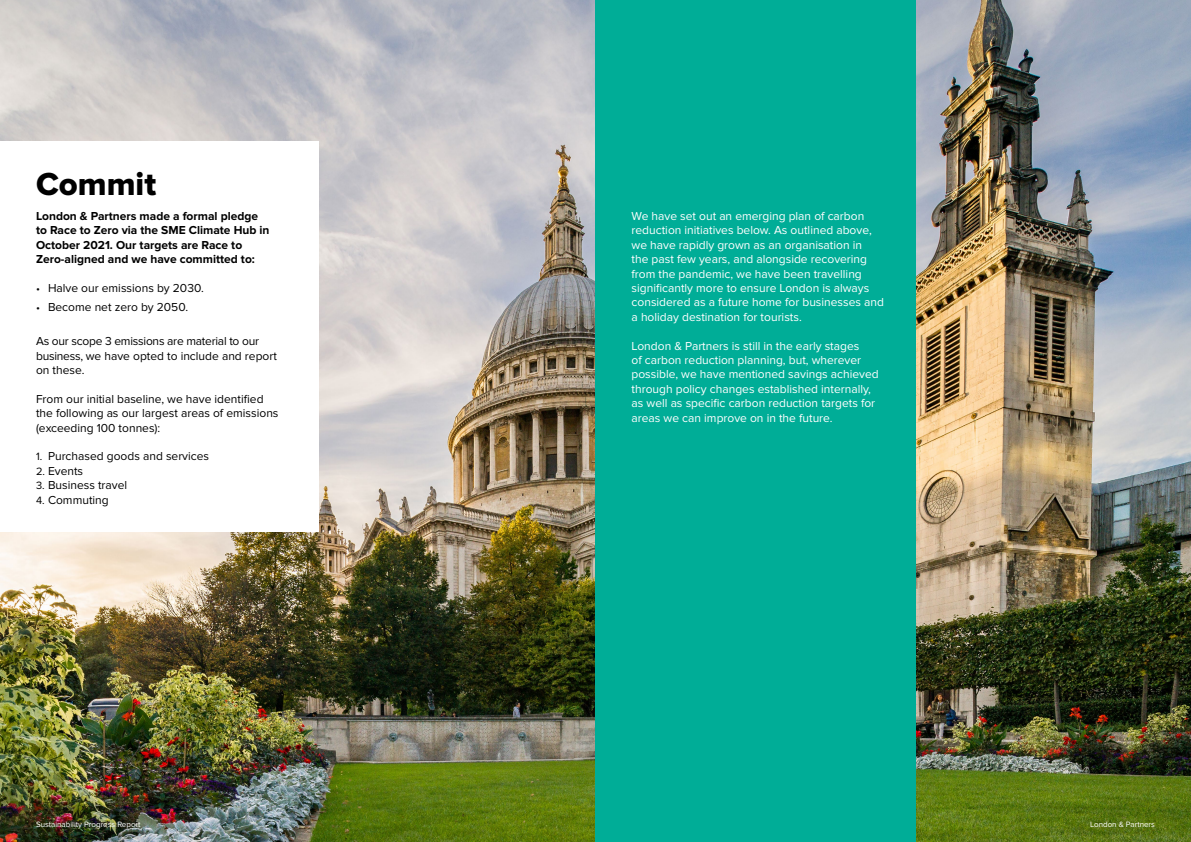
<style>
.page{position:relative;width:1191px;height:842px;background:#fff}
.page>*{position:absolute;margin:0;border:0;box-sizing:border-box;transform-origin:0 0}
.t1{font:33px "Proxima Nova Extrabld";color:#000}
.t2{font:12px/14.4px "Proxima Nova";color:#fff}
.t3{font:12px/14.4px "Proxima Nova";color:#000}
.t4{font:700 12px/14.4px "Proxima Nova";color:#000}
.t5{font:12px/14.4px "Proxima Nova";letter-spacing:-.02em;color:#000}
.t6{font:8px "Proxima Nova";color:#fff}
.s1{font-size:11px}
</style>
<div class="page">
<img style="left:0;top:0;width:1191px;height:842px">
<div style="left:595px;top:0;width:320px;height:842px;background:#00ad97"></div>
<div style="left:0;top:141px;width:318px;height:390px;background:#fff"></div>
<h1 class="t1" style="left:36px;top:165px;width:122px">Commit</h1>
<p class="t4" style="left:36px;top:209px;width:235px">London &amp; Partners made a formal pledge to Race to Zero via the SME Climate Hub in October 2021. Our targets are Race to Zero-aligned and we have committed to:</p>
<p class="t3" style="left:36px;top:281px;width:169px"><span class="s1">•</span> Halve our emissions by 2030.</p>
<p class="t3" style="left:36px;top:300px;width:154px"><span class="s1">•</span> Become net zero by 2050.</p>
<p class="t5" style="left:36px;top:334px;width:242px">As our scope 3 emissions are material to our business, we have opted to include and report on these.</p>
<p class="t3" style="left:36px;top:392px;width:244px">From our initial baseline, we have identified the following as our largest areas of emissions (exceeding 100 tonnes):</p>
<p class="t3" style="left:36px;top:449px;width:175px"><span class="s1">1.</span> Purchased goods and services</p>
<p class="t3" style="left:36px;top:464px;width:49px"><span class="s1">2.</span> Events</p>
<p class="t3" style="left:36px;top:478px;width:93px"><span class="s1">3.</span> Business travel</p>
<p class="t3" style="left:36px;top:492px;width:74px"><span class="s1">4.</span> Commuting</p>
<p class="t2" style="left:631px;top:209px;width:254px">We have set out an emerging plan of carbon reduction initiatives below. As outlined above, we have rapidly grown as an organisation in<br>the past few years, and alongside recovering from the pandemic, we have been travelling significantly more to ensure London is always considered as a future home for businesses and a holiday destination for tourists.</p>
<p class="t2" style="left:631px;top:338px;width:249px">London &amp; Partners is still in the early stages<br>of carbon reduction planning, but, wherever possible, we have mentioned savings achieved through policy changes established internally, as well as specific carbon reduction targets for areas we can improve on in the future.</p>
<p class="t6" style="left:36px;top:820px;width:106px">Sustainability Progress Report</p>
<p class="t6" style="left:1090px;top:820px;width:66px">London &amp; Partners</p>
</div>
